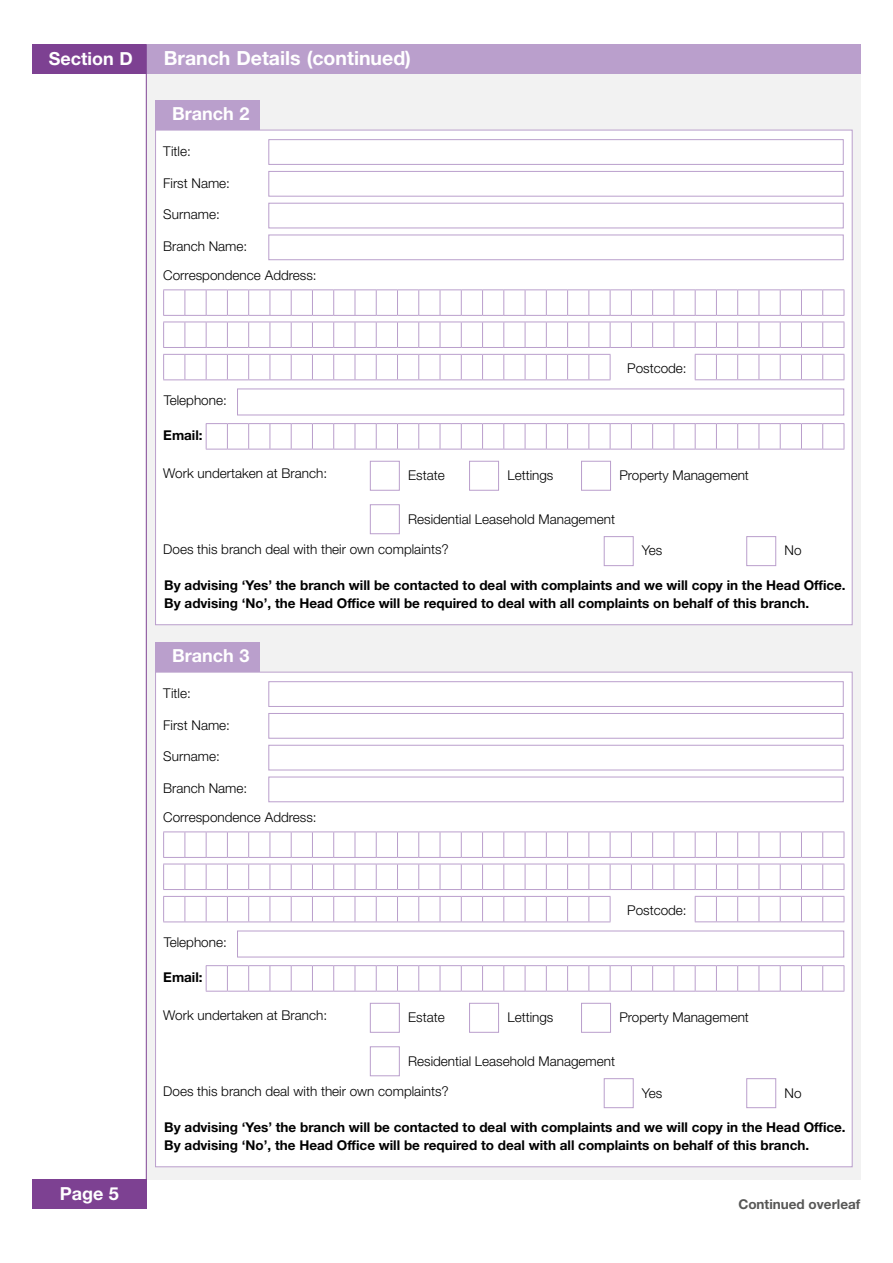
<style>
.page{position:relative;width:893px;height:1263px;background:#fff}
.page>*{position:absolute;margin:0;border:0;box-sizing:border-box;transform-origin:0 0}
.t1{font:700 19.5px "Helvetica Neue";color:#fff}
.t2{font:700 18px "Helvetica Neue";color:#fff}
.t3{font:300 13.5px "Helvetica Neue";color:#000}
.t4{font:700 13.5px/18px "Helvetica Neue";color:#000}
.t5{font:700 13.5px "Helvetica Neue";color:#575756}
</style>
<div class="page">
<div style="left:147px;top:74px;width:713px;height:1105px;background:#f2f2f2"></div>
<div style="left:32px;top:44px;width:115px;height:30px;background:#7d4192"></div>
<div style="left:147px;top:44px;width:714px;height:30px;background:#ba9fcc"></div>
<hr style="left:146px;top:44px;width:1px;height:1145px;background:#7d4192">
<div style="left:32px;top:1179px;width:115px;height:30px;background:#7d4192"></div>
<div style="left:155px;top:130px;width:697px;height:495px;background:#fff;border:1px solid #ba9fcc"></div>
<div style="left:268px;top:139px;width:576px;height:26px;border:1px solid #ba9fcc"></div>
<div style="left:268px;top:235px;width:576px;height:25px;border:1px solid #ba9fcc"></div>
<svg style="left:163px;top:289px;width:682px;height:27px"></svg>
<svg style="left:163px;top:354px;width:448px;height:26px"></svg>
<svg style="left:695px;top:354px;width:150px;height:26px"></svg>
<svg style="left:206px;top:423px;width:639px;height:27px"></svg>
<div style="left:237px;top:389px;width:607px;height:26px;border:1px solid #ba9fcc"></div>
<svg style="left:163px;top:322px;width:682px;height:26px"></svg>
<div style="left:370px;top:504px;width:30px;height:30px;border:1px solid #ba9fcc"></div>
<div style="left:604px;top:536px;width:30px;height:30px;border:1px solid #ba9fcc"></div>
<div style="left:746px;top:536px;width:30px;height:30px;border:1px solid #ba9fcc"></div>
<div style="left:155px;top:100px;width:105px;height:30px;background:#ba9fcc"></div>
<div style="left:268px;top:171px;width:576px;height:26px;border:1px solid #ba9fcc"></div>
<div style="left:268px;top:203px;width:576px;height:25px;border:1px solid #ba9fcc"></div>
<div style="left:370px;top:461px;width:30px;height:30px;border:1px solid #ba9fcc"></div>
<div style="left:469px;top:461px;width:30px;height:30px;border:1px solid #ba9fcc"></div>
<div style="left:581px;top:461px;width:30px;height:30px;border:1px solid #ba9fcc"></div>
<div style="left:155px;top:672px;width:697px;height:495px;background:#fff;border:1px solid #ba9fcc"></div>
<div style="left:268px;top:681px;width:576px;height:26px;border:1px solid #ba9fcc"></div>
<div style="left:268px;top:777px;width:576px;height:25px;border:1px solid #ba9fcc"></div>
<svg style="left:163px;top:831px;width:682px;height:27px"></svg>
<svg style="left:163px;top:896px;width:448px;height:26px"></svg>
<svg style="left:695px;top:896px;width:150px;height:26px"></svg>
<svg style="left:206px;top:965px;width:639px;height:27px"></svg>
<div style="left:237px;top:931px;width:607px;height:26px;border:1px solid #ba9fcc"></div>
<svg style="left:163px;top:864px;width:682px;height:26px"></svg>
<div style="left:370px;top:1046px;width:30px;height:30px;border:1px solid #ba9fcc"></div>
<div style="left:604px;top:1078px;width:30px;height:30px;border:1px solid #ba9fcc"></div>
<div style="left:746px;top:1078px;width:30px;height:30px;border:1px solid #ba9fcc"></div>
<div style="left:155px;top:642px;width:105px;height:30px;background:#ba9fcc"></div>
<div style="left:268px;top:713px;width:576px;height:26px;border:1px solid #ba9fcc"></div>
<div style="left:268px;top:745px;width:576px;height:25px;border:1px solid #ba9fcc"></div>
<div style="left:370px;top:1003px;width:30px;height:30px;border:1px solid #ba9fcc"></div>
<div style="left:469px;top:1003px;width:30px;height:30px;border:1px solid #ba9fcc"></div>
<div style="left:581px;top:1003px;width:30px;height:30px;border:1px solid #ba9fcc"></div>
<p class="t2" style="left:49px;top:47px;width:85px">Section D</p>
<p class="t1" style="left:164px;top:46px;width:249px">Branch Details (continued)</p>
<p class="t2" style="left:172px;top:103px;width:79px">Branch 2</p>
<p class="t3" style="left:163px;top:143px;width:29px">Title:</p>
<p class="t3" style="left:163px;top:175px;width:68px">First Name:</p>
<p class="t3" style="left:163px;top:206px;width:58px">Surname:</p>
<p class="t3" style="left:163px;top:238px;width:86px">Branch Name:</p>
<p class="t3" style="left:163px;top:267px;width:155px">Correspondence Address:</p>
<p class="t3" style="left:164px;top:392px;width:65px">Telephone:</p>
<p class="t4" style="left:163px;top:426px;width:41px">Email:</p>
<p class="t3" style="left:163px;top:465px;width:165px">Work undertaken at Branch:</p>
<p class="t3" style="left:627px;top:360px;width:61px">Postcode:</p>
<p class="t3" style="left:408px;top:467px;width:38px">Estate</p>
<p class="t3" style="left:507px;top:467px;width:47px">Lettings</p>
<p class="t3" style="left:619px;top:467px;width:131px">Property Management</p>
<p class="t3" style="left:408px;top:510px;width:208px">Residential Leasehold Management</p>
<p class="t3" style="left:163px;top:541px;width:287px">Does this branch deal with their own complaints?</p>
<p class="t3" style="left:642px;top:542px;width:22px">Yes</p>
<p class="t3" style="left:785px;top:542px;width:19px">No</p>
<p class="t4" style="left:164px;top:576px;width:683px">By advising ‘Yes’ the branch will be contacted to deal with complaints and we will copy in the Head Office.<br>By advising ‘No’, the Head Office will be required to deal with all complaints on behalf of this branch.</p>
<p class="t2" style="left:172px;top:645px;width:79px">Branch 3</p>
<p class="t3" style="left:163px;top:685px;width:29px">Title:</p>
<p class="t3" style="left:163px;top:717px;width:68px">First Name:</p>
<p class="t3" style="left:163px;top:748px;width:58px">Surname:</p>
<p class="t3" style="left:163px;top:780px;width:86px">Branch Name:</p>
<p class="t3" style="left:163px;top:809px;width:155px">Correspondence Address:</p>
<p class="t3" style="left:164px;top:934px;width:65px">Telephone:</p>
<p class="t4" style="left:163px;top:968px;width:41px">Email:</p>
<p class="t3" style="left:163px;top:1007px;width:165px">Work undertaken at Branch:</p>
<p class="t3" style="left:627px;top:902px;width:61px">Postcode:</p>
<p class="t3" style="left:408px;top:1009px;width:38px">Estate</p>
<p class="t3" style="left:507px;top:1009px;width:47px">Lettings</p>
<p class="t3" style="left:619px;top:1009px;width:131px">Property Management</p>
<p class="t2" style="left:60px;top:1182px;width:61px">Page 5</p>
<p class="t3" style="left:408px;top:1052px;width:208px">Residential Leasehold Management</p>
<p class="t3" style="left:163px;top:1083px;width:287px">Does this branch deal with their own complaints?</p>
<p class="t3" style="left:642px;top:1084px;width:22px">Yes</p>
<p class="t3" style="left:785px;top:1084px;width:19px">No</p>
<p class="t4" style="left:164px;top:1118px;width:683px">By advising ‘Yes’ the branch will be contacted to deal with complaints and we will copy in the Head Office.<br>By advising ‘No’, the Head Office will be required to deal with all complaints on behalf of this branch.</p>
<p class="t5" style="left:738px;top:1195px;width:123px">Continued overleaf</p>
</div>
